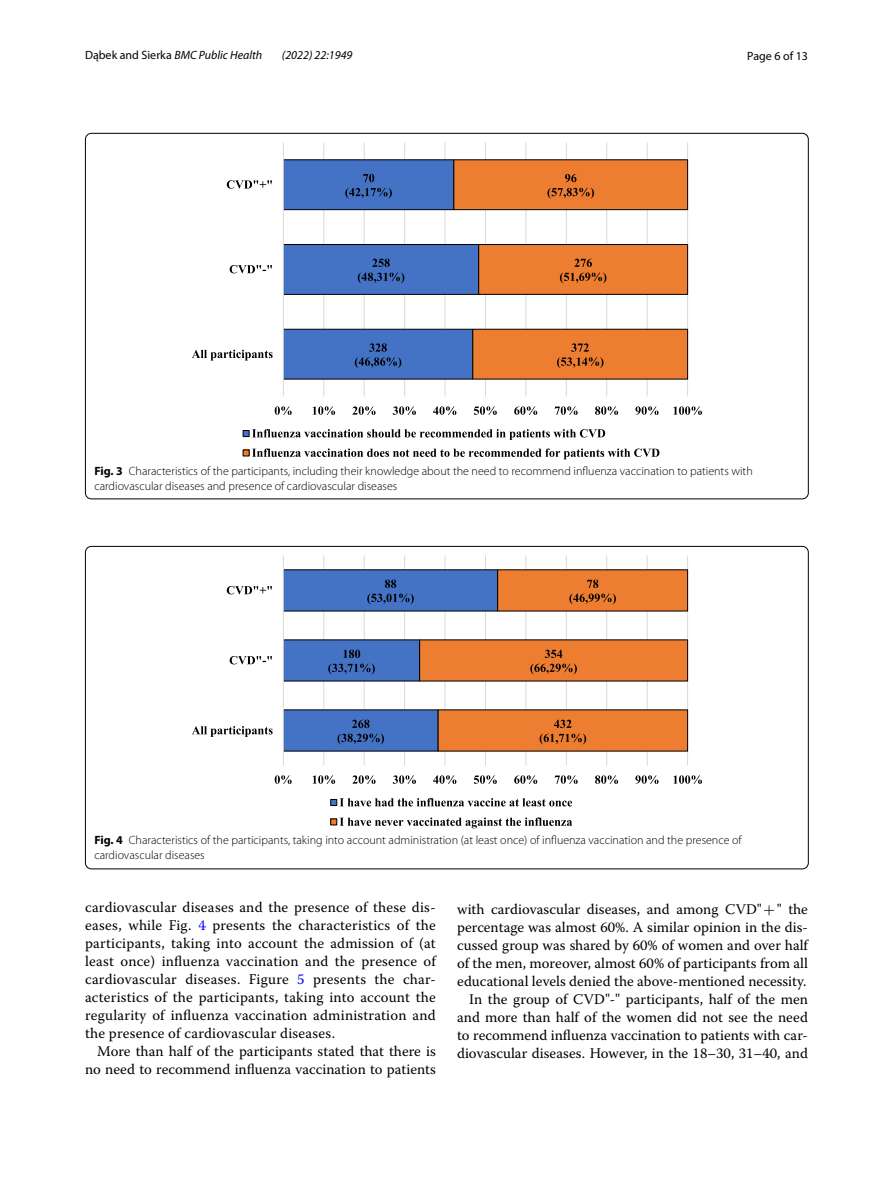
<style>
.page{position:relative;width:893px;height:1187px;background:#fff}
.page>*{position:absolute;margin:0;border:0;box-sizing:border-box;transform-origin:0 0}
.t1{font:14.7px/18px "Warnock Pro";color:#000;text-align:right}
.t2{font:300 12px/15px "Myriad Pro";color:#000}
.t3{font:italic 12px "Myriad Pro";color:#000}
.t4{font:12px "Myriad Pro";color:#000}
.s1{font-style:normal}
.s2{font-weight:700}
.s3{color:#00f}
.s4{font-family:"MTSY"}
</style>
<div class="page">
<hr style="left:323px;top:142px;width:1px;height:254px;background:#d9d9d9">
<hr style="left:364px;top:142px;width:1px;height:254px;background:#d9d9d9">
<hr style="left:404px;top:142px;width:1px;height:254px;background:#d9d9d9">
<hr style="left:445px;top:142px;width:1px;height:254px;background:#d9d9d9">
<hr style="left:485px;top:142px;width:1px;height:254px;background:#d9d9d9">
<hr style="left:525px;top:142px;width:1px;height:254px;background:#d9d9d9">
<hr style="left:566px;top:142px;width:1px;height:254px;background:#d9d9d9">
<hr style="left:606px;top:142px;width:1px;height:254px;background:#d9d9d9">
<hr style="left:647px;top:142px;width:1px;height:254px;background:#d9d9d9">
<hr style="left:687px;top:142px;width:1px;height:254px;background:#d9d9d9">
<svg style="left:284px;top:159px;width:169px;height:221px"></svg>
<svg style="left:453px;top:159px;width:235px;height:221px;fill:#ed7d31"></svg>
<hr style="left:283px;top:142px;width:1px;height:254px;background:#d9d9d9">
<svg style="left:355px;top:343px;width:46px;height:25px"></svg>
<svg style="left:358px;top:258px;width:46px;height:25px"></svg>
<svg style="left:363px;top:174px;width:11px;height:8px"></svg>
<svg style="left:345px;top:188px;width:47px;height:10px"></svg>
<svg style="left:557px;top:343px;width:46px;height:25px"></svg>
<svg style="left:560px;top:258px;width:46px;height:25px"></svg>
<svg style="left:565px;top:174px;width:11px;height:8px"></svg>
<svg style="left:547px;top:188px;width:47px;height:10px"></svg>
<svg style="left:275px;top:406px;width:17px;height:9px"></svg>
<svg style="left:312px;top:406px;width:23px;height:9px"></svg>
<svg style="left:352px;top:406px;width:24px;height:9px"></svg>
<svg style="left:393px;top:406px;width:23px;height:9px"></svg>
<svg style="left:433px;top:406px;width:23px;height:9px"></svg>
<svg style="left:474px;top:406px;width:23px;height:9px"></svg>
<svg style="left:514px;top:406px;width:23px;height:9px"></svg>
<svg style="left:555px;top:406px;width:23px;height:9px"></svg>
<svg style="left:595px;top:406px;width:23px;height:9px"></svg>
<svg style="left:635px;top:406px;width:23px;height:9px"></svg>
<svg style="left:673px;top:406px;width:29px;height:9px"></svg>
<svg style="left:192px;top:350px;width:81px;height:10px"></svg>
<svg style="left:230px;top:265px;width:42px;height:8px"></svg>
<svg style="left:227px;top:180px;width:45px;height:9px"></svg>
<svg style="left:243px;top:430px;width:6px;height:7px"></svg>
<svg style="left:252px;top:429px;width:353px;height:11px"></svg>
<svg style="left:243px;top:448px;width:416px;height:11px"></svg>
<hr style="left:323px;top:555px;width:1px;height:210px;background:#d9d9d9">
<hr style="left:364px;top:555px;width:1px;height:210px;background:#d9d9d9">
<hr style="left:404px;top:555px;width:1px;height:210px;background:#d9d9d9">
<hr style="left:445px;top:555px;width:1px;height:210px;background:#d9d9d9">
<hr style="left:485px;top:555px;width:1px;height:210px;background:#d9d9d9">
<hr style="left:525px;top:555px;width:1px;height:210px;background:#d9d9d9">
<hr style="left:566px;top:555px;width:1px;height:210px;background:#d9d9d9">
<hr style="left:606px;top:555px;width:1px;height:210px;background:#d9d9d9">
<hr style="left:647px;top:555px;width:1px;height:210px;background:#d9d9d9">
<hr style="left:687px;top:555px;width:1px;height:210px;background:#d9d9d9">
<svg style="left:498px;top:569px;width:190px;height:182px;fill:#ed7d31"></svg>
<hr style="left:283px;top:555px;width:1px;height:210px;background:#d9d9d9">
<svg style="left:283px;top:569px;width:215px;height:182px"></svg>
<svg style="left:540px;top:719px;width:46px;height:25px"></svg>
<svg style="left:530px;top:649px;width:47px;height:25px"></svg>
<svg style="left:569px;top:579px;width:47px;height:25px"></svg>
<svg style="left:275px;top:775px;width:17px;height:8px"></svg>
<svg style="left:312px;top:775px;width:23px;height:8px"></svg>
<svg style="left:352px;top:775px;width:24px;height:8px"></svg>
<svg style="left:393px;top:775px;width:23px;height:8px"></svg>
<svg style="left:433px;top:775px;width:23px;height:8px"></svg>
<svg style="left:474px;top:775px;width:23px;height:8px"></svg>
<svg style="left:514px;top:775px;width:23px;height:8px"></svg>
<svg style="left:555px;top:775px;width:23px;height:8px"></svg>
<svg style="left:595px;top:775px;width:23px;height:8px"></svg>
<svg style="left:635px;top:775px;width:23px;height:8px"></svg>
<svg style="left:673px;top:775px;width:29px;height:8px"></svg>
<svg style="left:192px;top:726px;width:81px;height:10px"></svg>
<svg style="left:230px;top:656px;width:42px;height:8px"></svg>
<svg style="left:227px;top:586px;width:45px;height:8px"></svg>
<svg style="left:330px;top:799px;width:7px;height:6px"></svg>
<svg style="left:340px;top:798px;width:232px;height:8px"></svg>
<div style="left:330px;top:818px;width:7px;height:7px;border:1px solid #000"></div>
<svg style="left:331px;top:817px;width:241px;height:11px"></svg>
<p class="t3" style="left:85px;top:48px;width:179px"><span class="s1">Dąbek and Sierka</span> BMC Public Health</p>
<p class="t3" style="left:282px;top:48px;width:72px">(2022) 22:1949</p>
<p class="t4" style="left:747px;top:48px;width:62px">Page 6 of 13</p>
<p class="t2" style="left:94px;top:463px;width:660px"><span class="s2">Fig. 3</span> Characteristics of the participants, including their knowledge about the need to recommend influenza vaccination to patients with cardiovascular diseases and presence of cardiovascular diseases</p>
<p class="t2" style="left:94px;top:832px;width:649px"><span class="s2">Fig. 4</span> Characteristics of the participants, taking into account administration (at least once) of influenza vaccination and the presence of cardiovascular diseases</p>
<p class="t1" style="left:85px;top:898px;width:352px;text-align:justify">cardiovascular diseases and the presence of these dis&shy;eases, while Fig. <span class="s3">4</span> presents the characteristics of the participants, taking into account the admission of (at least once) influenza vaccination and the presence of cardiovascular diseases. Figure <span class="s3">5</span> presents the char&shy;acteristics of the participants, taking into account the regularity of influenza vaccination administration and the presence of cardiovascular diseases.</p>
<p class="t1" style="left:85px;top:1042px;width:352px">More than half of the participants stated that there is no need to recommend influenza vaccination to patients</p>
<p class="t1" style="left:457px;top:900px;width:352px">with cardiovascular diseases, and among CVD"<span class="s4">+</span>" the percentage was almost 60%. A similar opinion in the dis&shy;cussed group was shared by 60% of women and over half of the men, moreover, almost 60% of participants from all educational levels denied the above-mentioned necessity.<br>In the group of CVD"-" participants, half of the men and more than half of the women did not see the need to recommend influenza vaccination to patients with car&shy;diovascular diseases. However, in the 18–30, 31–40, and</p>
</div>
